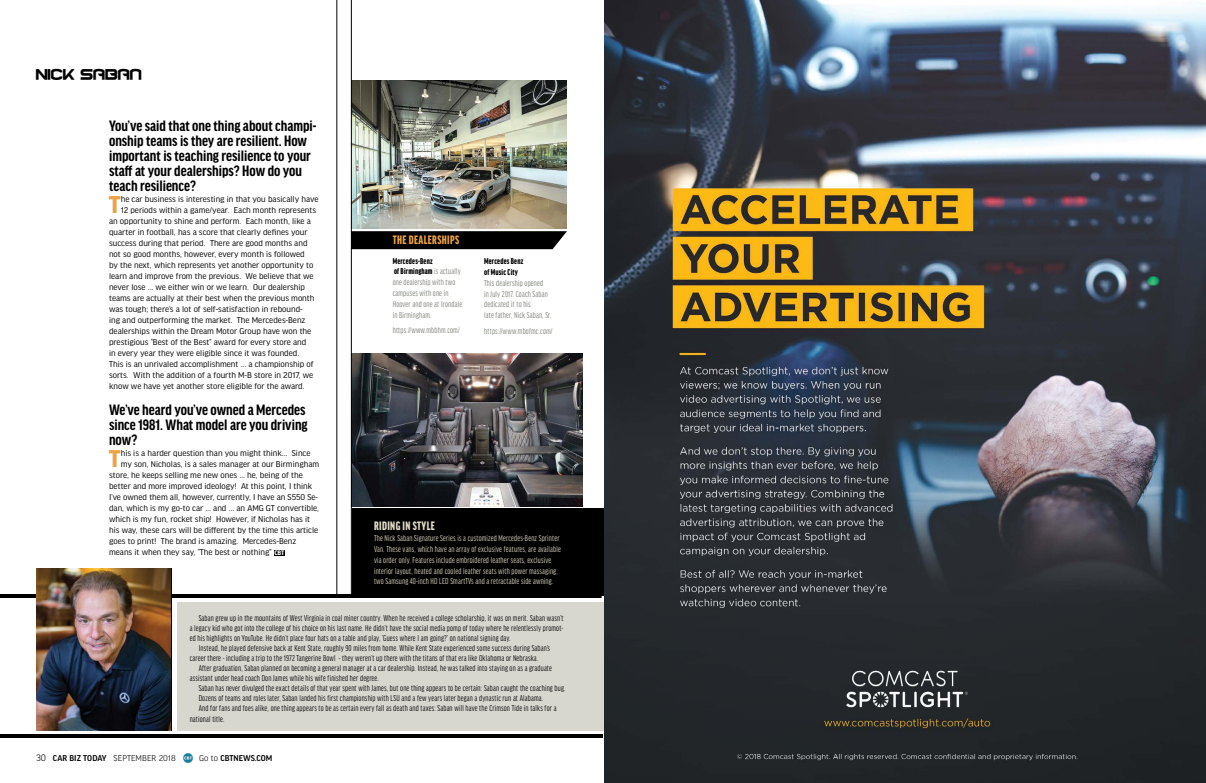
<style>
.page{position:relative;width:1206px;height:783px;background:#fff}
.page>*{position:absolute;margin:0;border:0;box-sizing:border-box;transform-origin:0 0}
.t1{font:700 25.8px "Good Headline Pro";color:#eda344}
.t2{font:700 condensed 16px/15px "Good Headline Pro";color:#000}
.t3{font:14px "BD Nippori";color:#000}
.t4{font:900 extra-condensed 13px "Good Headline Pro";letter-spacing:.03em;color:#eda344}
.t5{font:900 extra-condensed 13px "Good Headline Pro";letter-spacing:.03em;color:#e3deca}
.t6{font:9px "Good Headline Pro";color:#000}
.t7{font:extra-condensed 9px/10px "Good Headline Pro";letter-spacing:.02em;color:#000}
.t8{font:extra-condensed 9px/10.8px "Good Headline Pro";letter-spacing:.02em;color:#e3deca}
.t9{font:extra-condensed 9px/10.8px "Good Headline Pro";letter-spacing:.02em;color:#787c72}
.t10{font:300 9px "Good Headline Pro";letter-spacing:.01em;color:#000}
.t11{font:900 extra-condensed 9px/10.8px "Good Headline Pro";letter-spacing:.02em;color:#000}
.t12{font:500 9px "Good Headline Pro";color:#000}
.s1{font-weight:700;font-size:7px;color:#fff}
.s2{font-weight:900;color:#000}
.s3{font-size:10px}
.s4{font-weight:500}
.s5{font-weight:300}
</style>
<div class="page">
<svg style="left:183px;top:754px;width:9px;height:9px"></svg>
<img style="left:352px;top:80px;width:214px;height:148px">
<svg style="left:352px;top:231px;width:215px;height:18px;background:#0b0b0b"></svg>
<img style="left:352px;top:354px;width:231px;height:152px">
<div style="left:177px;top:602px;width:427px;height:129px;background:#d7d6cf"></div>
<div style="left:274px;top:550px;width:11px;height:5px;background:#000"></div>
<hr style="left:337px;top:0;width:1px;height:596px;background:#000">
<hr style="left:0;top:594px;width:602px;height:4px;background:#000">
<hr style="left:0;top:734px;width:603px;height:4px;background:#000">
<div style="left:352px;top:508px;width:252px;height:88px;background:#000"></div>
<img style="left:36px;top:568px;width:135px;height:163px">
<hr style="left:351px;top:0;width:1px;height:596px;background:#000">
<img style="left:604px;top:0;width:602px;height:783px">
<h3 class="t3" style="left:36px;top:66px;width:108px">NICK SABAN</h3>
<h2 class="t2" style="left:109px;top:119px;width:209px">You’ve said that one thing about champi&shy;onship teams is they are resilient. How important is teaching resilience to your staff at your dealerships? How do you teach resilience?</h2>
<h1 class="t1" style="left:109px;top:193px;width:13px">T</h1>
<p class="t6" style="left:121px;top:195px;width:199px">he car business is interesting in that you basically have</p>
<p class="t6" style="left:121px;top:206px;width:197px">12 periods within a game/year. Each month represents</p>
<p class="t6" style="left:109px;top:217px;width:203px">an opportunity to shine and perform. Each month, like a</p>
<p class="t6" style="left:109px;top:228px;width:200px">quarter in football, has a score that clearly defines your</p>
<p class="t6" style="left:109px;top:239px;width:200px">success during that period. There are good months and</p>
<p class="t6" style="left:109px;top:250px;width:197px">not so good months, however, every month is followed</p>
<p class="t6" style="left:109px;top:261px;width:206px">by the next, which represents yet another opportunity to</p>
<p class="t6" style="left:109px;top:272px;width:206px">learn and improve from the previous. We believe that we</p>
<p class="t6" style="left:109px;top:283px;width:198px">never lose … we either win or we learn. Our dealership</p>
<p class="t6" style="left:109px;top:294px;width:207px">teams are actually at their best when the previous month</p>
<p class="t6" style="left:109px;top:305px;width:195px">was tough; there’s a lot of self-satisfaction in rebound-</p>
<p class="t6" style="left:109px;top:316px;width:198px">ing and outperforming the market. The Mercedes-Benz</p>
<p class="t6" style="left:109px;top:327px;width:204px">dealerships within the Dream Motor Group have won the</p>
<p class="t6" style="left:109px;top:338px;width:199px">prestigious “Best of the Best” award for every store and</p>
<p class="t6" style="left:109px;top:349px;width:192px">in every year they were eligible since it was founded.</p>
<p class="t6" style="left:109px;top:360px;width:206px">This is an unrivaled accomplishment … a championship of</p>
<p class="t6" style="left:109px;top:371px;width:206px">sorts. With the addition of a fourth M-B store in 2017, we</p>
<p class="t6" style="left:109px;top:382px;width:197px">know we have yet another store eligible for the award.</p>
<h2 class="t2" style="left:109px;top:403px;width:200px">We’ve heard you’ve owned a Mercedes since 1981. What model are you driving now?</h2>
<h1 class="t1" style="left:109px;top:447px;width:13px">T</h1>
<p class="t6" style="left:121px;top:449px;width:191px">his is a harder question than you might think… Since</p>
<p class="t6" style="left:121px;top:460px;width:200px">my son, Nicholas, is a sales manager at our Birmingham</p>
<p class="t6" style="left:109px;top:471px;width:195px">store, he keeps selling me new ones … he, being of the</p>
<p class="t6" style="left:109px;top:482px;width:205px">better and more improved ideology! At this point, I think</p>
<p class="t6" style="left:109px;top:493px;width:210px">I’ve owned them all, however, currently, I have an S550 Se-</p>
<p class="t6" style="left:109px;top:504px;width:212px">dan, which is my go-to car … and … an AMG GT convertible,</p>
<p class="t6" style="left:109px;top:515px;width:203px">which is my fun, rocket ship! However, if Nicholas has it</p>
<p class="t6" style="left:109px;top:526px;width:211px">his way, these cars will be different by the time this article</p>
<p class="t6" style="left:109px;top:537px;width:189px">goes to print! The brand is amazing. Mercedes-Benz</p>
<p class="t6" style="left:109px;top:548px;width:177px">means it when they say, “The best or nothing” <span class="s1">CBT</span></p>
<h3 class="t4" style="left:393px;top:233px;width:68px">THE DEALERSHIPS</h3>
<p class="t9" style="left:393px;top:255px;width:71px"><span class="s2">Mercedes-Benz<br>of Birmingham</span> is actually one dealership with two campuses with one in<br>Hoover and one at Irondale in Birmingham.</p>
<p class="t9" style="left:393px;top:325px;width:69px">https://www.mbbhm.com/</p>
<p class="t11" style="left:484px;top:256px;width:41px">Mercedes Benz of Music City</p>
<p class="t9" style="left:484px;top:278px;width:69px">This dealership opened<br>in July 2017. Coach Saban dedicated it to his<br>late father, Nick Saban, Sr.</p>
<p class="t9" style="left:484px;top:326px;width:70px">https://www.mbofmc.com/</p>
<h3 class="t5" style="left:374px;top:520px;width:62px">RIDING IN STYLE</h3>
<p class="t8" style="left:374px;top:533px;width:188px">The Nick Saban Signature Series is a customized Mercedes-Benz Sprinter Van. These vans, which have an array of exclusive features, are available via order only. Features include embroidered leather seats, exclusive interior layout, heated and cooled leather seats with power massaging, two Samsung 40-inch HD LED SmartTVs and a retractable side awning.</p>
<p class="t7" style="left:190px;top:613px;width:375px;text-align:justify;text-indent:9px">Saban grew up in the mountains of West Virginia in coal miner country. When he received a college scholarship, it was on merit. Saban wasn’t a legacy kid who got into the college of his choice on his last name. He didn’t have the social media pomp of today where he relentlessly promot&shy;ed his highlights on YouTube. He didn’t place four hats on a table and play, ‘Guess where I am going?’ on national signing day.</p>
<p class="t7" style="left:190px;top:643px;width:362px;text-indent:9px">Instead, he played defensive back at Kent State, roughly 90 miles from home. While Kent State experienced some success during Saban’s career there - including a trip to the 1972 Tangerine Bowl - they weren’t up there with the titans of that era like Oklahoma or Nebraska.</p>
<p class="t7" style="left:190px;top:663px;width:364px;text-indent:9px">After graduation, Saban planned on becoming a general manager at a car dealership. Instead, he was talked into staying on as a graduate assistant under head coach Don James while his wife finished her degree.</p>
<p class="t7" style="left:199px;top:683px;width:368px">Saban has never divulged the exact details of that year spent with James, but one thing appears to be certain: Saban caught the coaching bug.</p>
<p class="t7" style="left:199px;top:693px;width:346px">Dozens of teams and roles later, Saban landed his first championship with LSU and a few years later began a dynastic run at Alabama.</p>
<p class="t7" style="left:199px;top:703px;width:359px">And for fans and foes alike, one thing appears to be as certain every fall as death and taxes: Saban will have the Crimson Tide in talks for a</p>
<p class="t7" style="left:190px;top:714px;width:36px">national title.</p>
<p class="t10" style="left:36px;top:754px;width:141px"><span class="s3">30</span> <span class="s4">CAR BIZ TODAY</span> SEPTEMBER 2018</p>
<p class="t12" style="left:199px;top:754px;width:75px"><span class="s5">Go to</span> CBTNEWS.COM</p>
</div>
